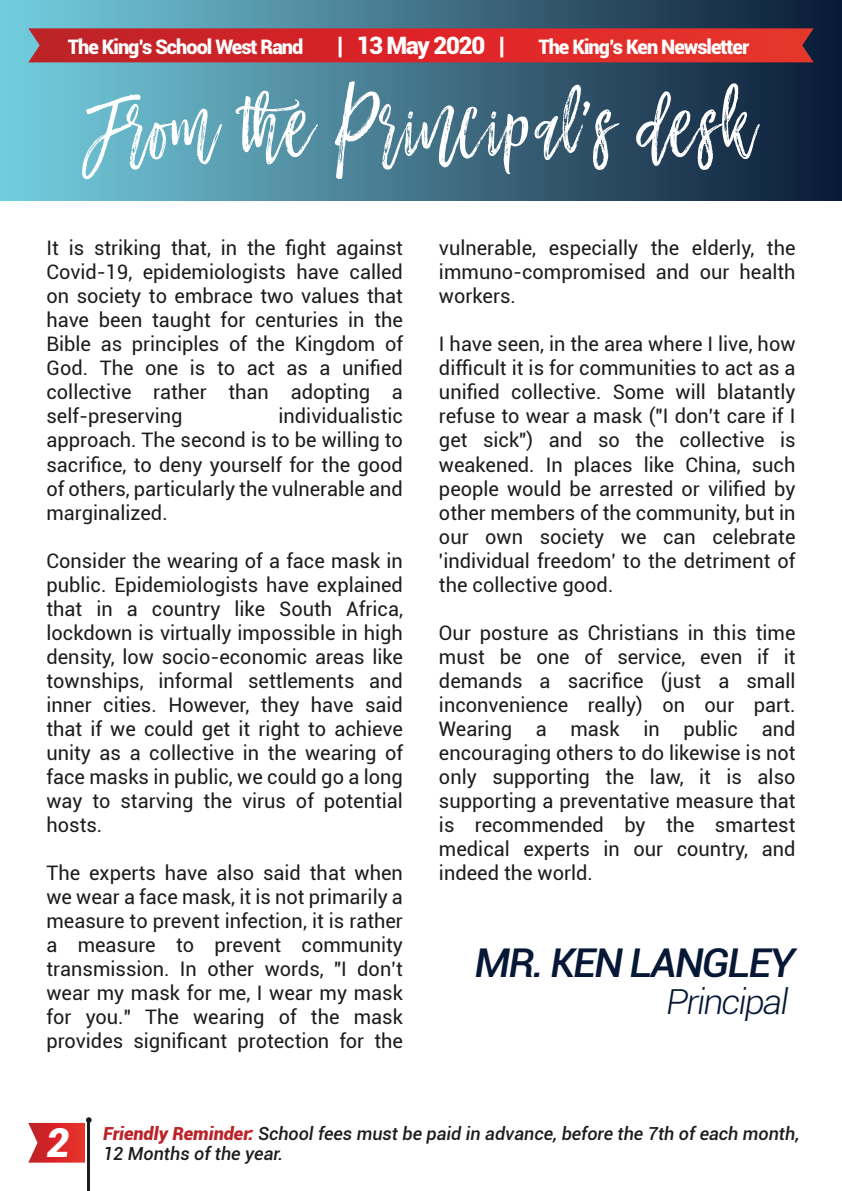
<style>
.page{position:relative;width:842px;height:1191px;background:#fff}
.page>*{position:absolute;margin:0;border:0;box-sizing:border-box;transform-origin:0 0}
.t1{font:100px "Mustache Brush Script";color:#fff}
.t2{font:italic 900 40px "Roboto";color:#fff}
.t3{font:italic 500 39.8px "Roboto";letter-spacing:-.05em;color:#061836;scale:1.04 1}
.t4{font:italic 300 34.6px "Roboto";letter-spacing:-.05em;color:#061836;scale:1.04 1}
.t5{font:900 24px "Roboto";letter-spacing:-.05em;color:#fff}
.t6{font:20px/24px "Roboto";color:#1d1c1a;text-align:justify}
.t7{font:900 20px "Roboto";letter-spacing:-.05em;color:#fff}
.t8{font:italic 500 18px "Roboto";color:#1d1e1b}
.s1{font-weight:900;color:#bb2328}
</style>
<div class="page">
<div style="left:0;top:0;width:842px;height:201px;background:linear-gradient(to right,#77cfe0,#0d1934)"></div>
<svg style="left:28px;top:28px;width:786px;height:34px;background:#d32a2b"></svg>
<hr style="left:87px;top:1120px;width:3px;height:71px;background:#1d1c1a">
<svg style="left:28px;top:1117px;width:64px;height:45px"></svg>
<p class="t7" style="left:68px;top:32px;width:237px">The King’s School West Rand</p>
<p class="t5" style="left:337px;top:28px;width:169px">| 13 May 2020 |</p>
<p class="t7" style="left:538px;top:32px;width:212px">The King’s Ken Newsletter</p>
<h1 class="t1" style="left:84px;top:76px;width:673px">From the Principal’s desk</h1>
<p class="t6" style="left:46px;top:235px;width:358px">It is striking that, in the fight against Covid-19, epidemiologists have called on society to embrace two values that have been taught for centuries in the Bible as principles of the Kingdom of God. The one is to act as a unified collective rather than adopting a self-preserving</p>
<p class="t6" style="left:46px;top:403px;width:358px;text-indent:232px">individualistic approach. The second is to be willing to sacrifice, to deny yourself for the good of others, particularly the vulnerable and marginalized.</p>
<p class="t6" style="left:46px;top:547px;width:358px">Consider the wearing of a face mask in public. Epidemiologists have explained that in a country like South Africa, lockdown is virtually impossible in high density, low socio-economic areas like townships, informal settlements and inner cities. However, they have said that if we could get it right to achieve unity as a collective in the wearing of face masks in public, we could go a long way to starving the virus of potential hosts.</p>
<p class="t6" style="left:46px;top:859px;width:358px">The experts have also said that when we wear a face mask, it is not primarily a measure to prevent infection, it is rather a measure to prevent community transmission. In other words, "I don’t wear my mask for me, I wear my mask for you." The wearing of the mask provides significant protection for the</p>
<p class="t6" style="left:439px;top:235px;width:358px">vulnerable, especially the elderly, the immuno-compromised and our health workers.</p>
<p class="t6" style="left:439px;top:331px;width:358px">I have seen, in the area where I live, how difficult it is for communities to act as a unified collective. Some will blatantly refuse to wear a mask ("I don’t care if I get sick") and so the collective is weakened. In places like China, such people would be arrested or vilified by other members of the community, but in our own society we can celebrate 'individual freedom' to the detriment of the collective good.</p>
<p class="t6" style="left:439px;top:619px;width:358px">Our posture as Christians in this time must be one of service, even if it demands a sacrifice (just a small inconvenience really) on our part.<br>Wearing a mask in public and encouraging others to do likewise is not only supporting the law, it is also supporting a preventative measure that is recommended by the smartest medical experts in our country, and indeed the world.</p>
<h3 class="t3" style="left:474px;top:935px;width:310px">MR. KEN LANGLEY</h3>
<h3 class="t4" style="left:666px;top:978px;width:119px">Principal</h3>
<h2 class="t2" style="left:46px;top:1114px;width:25px">2</h2>
<p class="t8" style="left:103px;top:1120px;width:698px"><span class="s1">Friendly Reminder:</span> School fees must be paid in advance, before the 7th of each month,</p>
<p class="t8" style="left:103px;top:1140px;width:182px">12 Months of the year.</p>
</div>
